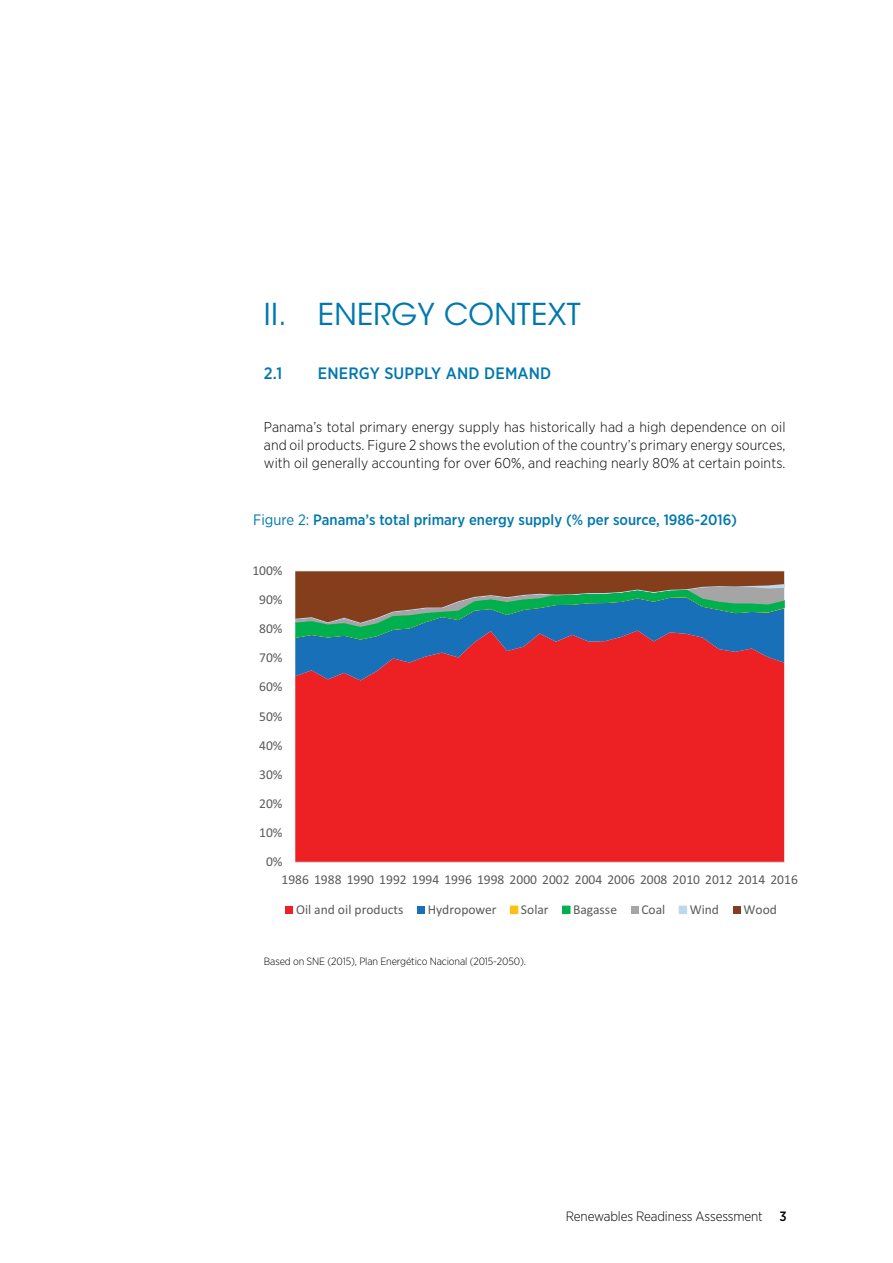
<style>
.page{position:relative;width:893px;height:1263px;background:#fff}
.page>*{position:absolute;margin:0;border:0;box-sizing:border-box;transform-origin:0 0}
.t1{font:30px "ITC Avant Garde Std";letter-spacing:.01em;color:#0078ae}
.t2{font:500 16.5px "Gotham Narrow";letter-spacing:.01em;color:#0078ae}
.t3{font:500 15px "Gotham Narrow";color:#0078ae}
.t4{font:300 14.25px/18px "Gotham Narrow";letter-spacing:.01em;color:#000;text-align:justify}
.t5{font:13.5px "Calibri";color:#595a5a}
.t6{font:300 13.5px "Gotham Narrow";letter-spacing:-.01em;color:#000}
.t7{font:300 10.5px "Gotham Narrow";letter-spacing:-.01em;color:#000}
.s1{font-weight:400}
.s2{font-weight:500}
</style>
<div class="page">
<div style="left:295px;top:680px;width:489px;height:182px;background:#ed2024"></div>
<svg style="left:295px;top:571px;width:490px;height:109px;background:#74585e"></svg>
<hr style="left:295px;top:862px;width:489px;height:1px;background:#dad9d9">
<div style="left:286px;top:906px;width:7px;height:7px;background:#ed2024"></div>
<div style="left:417px;top:906px;width:8px;height:7px;background:#1870b9"></div>
<div style="left:510px;top:905px;width:8px;height:9px;background:#fdc010;border:1px solid #fdc010"></div>
<div style="left:562px;top:905px;width:8px;height:9px;background:#00b04f;border:1px solid #00b04f"></div>
<div style="left:631px;top:906px;width:7px;height:7px;background:#a6a5a5"></div>
<div style="left:679px;top:905px;width:8px;height:9px;background:#bdd7ee;border:1px solid #bdd7ee"></div>
<div style="left:733px;top:906px;width:7px;height:7px;background:#843e1c"></div>
<h1 class="t1" style="left:264px;top:296px;width:318px">II. ENERGY CONTEXT</h1>
<p class="t2" style="left:264px;top:363px;width:20px">2.1</p>
<p class="t2" style="left:318px;top:363px;width:235px">ENERGY SUPPLY AND DEMAND</p>
<p class="t4" style="left:264px;top:418px;width:523px">Panama’s total primary energy supply has historically had a high dependence on oil and oil products. Figure 2 shows the evolution of the country’s primary energy sources, with oil generally accounting for over 60%, and reaching nearly 80% at certain points.</p>
<p class="t3" style="left:253px;top:510px;width:485px"><span class="s1">Figure 2:</span> Panama’s total primary energy supply (% per source, 1986-2016)</p>
<p class="t5" style="left:252px;top:561px;width:32px">100%</p>
<p class="t5" style="left:259px;top:590px;width:25px">90%</p>
<p class="t5" style="left:259px;top:619px;width:25px">80%</p>
<p class="t5" style="left:259px;top:648px;width:25px">70%</p>
<p class="t5" style="left:259px;top:677px;width:25px">60%</p>
<p class="t5" style="left:259px;top:707px;width:25px">50%</p>
<p class="t5" style="left:259px;top:736px;width:25px">40%</p>
<p class="t5" style="left:259px;top:765px;width:25px">30%</p>
<p class="t5" style="left:259px;top:794px;width:25px">20%</p>
<p class="t5" style="left:259px;top:823px;width:25px">10%</p>
<p class="t5" style="left:266px;top:852px;width:18px">0%</p>
<p class="t5" style="left:281px;top:870px;width:518px">1986 1988 1990 1992 1994 1996 1998 2000 2002 2004 2006 2008 2010 2012 2014 2016</p>
<p class="t5" style="left:296px;top:900px;width:109px">Oil and oil products</p>
<p class="t5" style="left:428px;top:900px;width:70px">Hydropower</p>
<p class="t5" style="left:521px;top:900px;width:29px">Solar</p>
<p class="t5" style="left:573px;top:900px;width:46px">Bagasse</p>
<p class="t5" style="left:641px;top:900px;width:25px">Coal</p>
<p class="t5" style="left:690px;top:900px;width:31px">Wind</p>
<p class="t5" style="left:743px;top:900px;width:35px">Wood</p>
<p class="t7" style="left:264px;top:955px;width:264px">Based on SNE (2015), Plan Energético Nacional (2015-2050).</p>
<p class="t6" style="left:566px;top:1207px;width:222px">Renewables Readiness Assessment <span class="s2">3</span></p>
</div>
